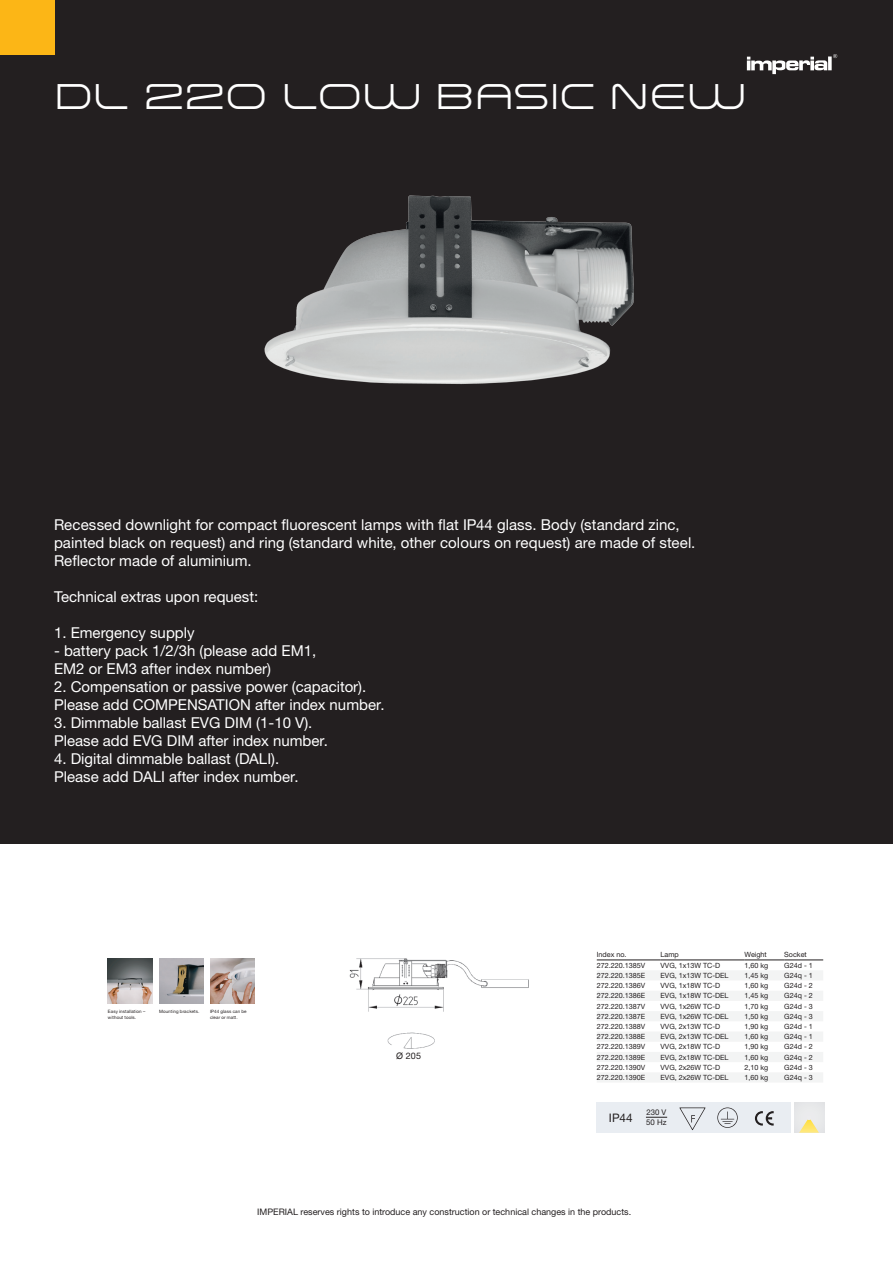
<style>
.page{position:relative;width:893px;height:1263px;background:#fff}
.page>*{position:absolute;margin:0;border:0;box-sizing:border-box;transform-origin:0 0}
.Text{font:36px "Arkitech";letter-spacing:-.005em;color:#fff}
.Technical{font:15px "Helvetica Neue LTW1 G";color:#fff}
.Text-2{font:15px/18px "Helvetica Neue LTW1 G";letter-spacing:.005em;color:#fff}
.t1{font:11.7px "Helvetica Neue LTW1 G";color:#231f20}
.Text-3{font:9px "Helvetica Neue LTW1 G";color:#231f20}
.t2{font:7.8px "Helvetica Neue LTW1 G";color:#231f20}
.Table_index{font:7.2px "Helvetica Neue LTW1 G";color:#231f20}
.t3{font:4.5px/5.4px "Helvetica Neue LTW1 G";letter-spacing:.02em;color:#231f20}
.s1{font-family:"Arial"}
</style>
<div class="page">
<div style="left:0;top:0;width:893px;height:843px;background:#231f20"></div>
<svg style="left:747px;top:57px;width:80px;height:17px"></svg>
<svg style="left:828px;top:56px;width:4px;height:14px"></svg>
<svg style="left:833px;top:54px;width:4px;height:4px"></svg>
<div style="left:0;top:0;width:54px;height:54px;background:#fcb616"></div>
<img style="left:264px;top:195px;width:370px;height:190px">
<div style="left:597px;top:1102px;width:194px;height:31px;background:#e9edf2"></div>
<svg style="left:646px;top:1117px;width:21px;height:1px"></svg>
<svg style="left:679px;top:1107px;width:26px;height:23px"></svg>
<svg style="left:717px;top:1107px;width:21px;height:21px"></svg>
<svg style="left:755px;top:1111px;width:19px;height:14px"></svg>
<svg style="left:794px;top:1102px;width:30px;height:31px"></svg>
<svg style="left:597px;top:971px;width:226px;height:111px"></svg>
<hr style="left:597px;top:960px;width:64px;height:1px;background:#231f20">
<hr style="left:661px;top:960px;width:83px;height:1px;background:#231f20">
<hr style="left:744px;top:960px;width:40px;height:1px;background:#231f20">
<hr style="left:784px;top:960px;width:39px;height:1px;background:#231f20">
<img style="left:349px;top:958px;width:180px;height:54px">
<img style="left:387px;top:1032px;width:48px;height:17px">
<img style="left:210px;top:959px;width:45px;height:44px">
<img style="left:108px;top:959px;width:45px;height:44px">
<img style="left:159px;top:959px;width:45px;height:44px">
<p class="Text" style="left:54px;top:72px;width:693px">DL 220 LOW BASIC NEW</p>
<p class="Text-2" style="left:54px;top:515px;width:643px">Recessed downlight for compact fluorescent lamps with flat IP44 glass. Body (standard zinc, painted black on request) and ring (standard white, other colours on request) are made of steel.<br>Reflector made of aluminium.</p>
<p class="Technical" style="left:54px;top:587px;width:206px">Technical extras upon request:</p>
<p class="Technical" style="left:54px;top:623px;width:142px">1. Emergency supply</p>
<p class="Technical" style="left:54px;top:641px;width:264px">- battery pack 1/2/3h (please add EM1,</p>
<p class="Technical" style="left:54px;top:659px;width:219px">EM2 or EM3 after index number)</p>
<p class="Technical" style="left:54px;top:677px;width:314px">2. Compensation or passive power (capacitor).</p>
<p class="Technical" style="left:54px;top:695px;width:332px">Please add COMPENSATION after index number.</p>
<p class="Technical" style="left:54px;top:713px;width:260px">3. Dimmable ballast EVG DIM (1-10 V).</p>
<p class="Technical" style="left:54px;top:731px;width:275px">Please add EVG DIM after index number.</p>
<p class="Technical" style="left:54px;top:749px;width:227px">4. Digital dimmable ballast (DALI).</p>
<p class="Technical" style="left:54px;top:767px;width:246px">Please add DALI after index number.</p>
<p class="t3" style="left:108px;top:1009px;width:39px">Easy installation – without tools.</p>
<p class="t3" style="left:159px;top:1009px;width:42px">Mounting brackets.</p>
<p class="t3" style="left:210px;top:1009px;width:38px">IP44 glass can be clear or matt.</p>
<p class="Text-3" style="left:396px;top:1050px;width:26px"><span class="s1">Ø</span> 205</p>
<p class="Table_index" style="left:597px;top:950px;width:31px">Index no.</p>
<p class="Table_index" style="left:661px;top:950px;width:20px">Lamp</p>
<p class="Table_index" style="left:744px;top:950px;width:24px">Weight</p>
<p class="Table_index" style="left:784px;top:950px;width:24px">Socket</p>
<p class="Table_index" style="left:597px;top:961px;width:50px">272.220.1385V</p>
<p class="Table_index" style="left:661px;top:961px;width:61px">VVG, 1x13W TC-D</p>
<p class="Table_index" style="left:744px;top:961px;width:25px">1,60 kg</p>
<p class="Table_index" style="left:784px;top:961px;width:30px">G24d - 1</p>
<p class="Table_index" style="left:597px;top:971px;width:50px">272.220.1385E</p>
<p class="Table_index" style="left:661px;top:971px;width:70px">EVG, 1x13W TC-DEL</p>
<p class="Table_index" style="left:744px;top:971px;width:25px">1,45 kg</p>
<p class="Table_index" style="left:784px;top:971px;width:30px">G24q - 1</p>
<p class="Table_index" style="left:597px;top:981px;width:50px">272.220.1386V</p>
<p class="Table_index" style="left:661px;top:981px;width:61px">VVG, 1x18W TC-D</p>
<p class="Table_index" style="left:744px;top:981px;width:25px">1,60 kg</p>
<p class="Table_index" style="left:784px;top:981px;width:30px">G24d - 2</p>
<p class="Table_index" style="left:597px;top:991px;width:50px">272.220.1386E</p>
<p class="Table_index" style="left:661px;top:991px;width:70px">EVG, 1x18W TC-DEL</p>
<p class="Table_index" style="left:744px;top:991px;width:25px">1,45 kg</p>
<p class="Table_index" style="left:784px;top:991px;width:30px">G24q - 2</p>
<p class="Table_index" style="left:597px;top:1001px;width:50px">272.220.1387V</p>
<p class="Table_index" style="left:661px;top:1001px;width:61px">VVG, 1x26W TC-D</p>
<p class="Table_index" style="left:744px;top:1001px;width:25px">1,70 kg</p>
<p class="Table_index" style="left:784px;top:1001px;width:30px">G24d - 3</p>
<p class="Table_index" style="left:597px;top:1012px;width:50px">272.220.1387E</p>
<p class="Table_index" style="left:661px;top:1012px;width:70px">EVG, 1x26W TC-DEL</p>
<p class="Table_index" style="left:744px;top:1012px;width:25px">1,50 kg</p>
<p class="Table_index" style="left:784px;top:1012px;width:30px">G24q - 3</p>
<p class="Table_index" style="left:597px;top:1022px;width:50px">272.220.1388V</p>
<p class="Table_index" style="left:661px;top:1022px;width:61px">VVG, 2x13W TC-D</p>
<p class="Table_index" style="left:744px;top:1022px;width:25px">1,90 kg</p>
<p class="Table_index" style="left:784px;top:1022px;width:30px">G24d - 1</p>
<p class="Table_index" style="left:597px;top:1032px;width:50px">272.220.1388E</p>
<p class="Table_index" style="left:661px;top:1032px;width:70px">EVG, 2x13W TC-DEL</p>
<p class="Table_index" style="left:744px;top:1032px;width:25px">1,60 kg</p>
<p class="Table_index" style="left:784px;top:1032px;width:30px">G24q - 1</p>
<p class="Table_index" style="left:597px;top:1042px;width:50px">272.220.1389V</p>
<p class="Table_index" style="left:661px;top:1042px;width:61px">VVG, 2x18W TC-D</p>
<p class="Table_index" style="left:744px;top:1042px;width:25px">1,90 kg</p>
<p class="Table_index" style="left:784px;top:1042px;width:30px">G24d - 2</p>
<p class="Table_index" style="left:597px;top:1052px;width:50px">272.220.1389E</p>
<p class="Table_index" style="left:661px;top:1052px;width:70px">EVG, 2x18W TC-DEL</p>
<p class="Table_index" style="left:744px;top:1052px;width:25px">1,60 kg</p>
<p class="Table_index" style="left:784px;top:1052px;width:30px">G24q - 2</p>
<p class="Table_index" style="left:597px;top:1063px;width:50px">272.220.1390V</p>
<p class="Table_index" style="left:661px;top:1063px;width:61px">VVG, 2x26W TC-D</p>
<p class="Table_index" style="left:744px;top:1063px;width:25px">2,10 kg</p>
<p class="Table_index" style="left:784px;top:1063px;width:30px">G24d - 3</p>
<p class="Table_index" style="left:597px;top:1073px;width:50px">272.220.1390E</p>
<p class="Table_index" style="left:661px;top:1073px;width:70px">EVG, 2x26W TC-DEL</p>
<p class="Table_index" style="left:744px;top:1073px;width:25px">1,60 kg</p>
<p class="Table_index" style="left:784px;top:1073px;width:30px">G24q - 3</p>
<p class="t1" style="left:609px;top:1110px;width:25px">IP44</p>
<p class="t2" style="left:646px;top:1107px;width:22px">230 V</p>
<p class="t2" style="left:646px;top:1117px;width:22px">50 Hz</p>
<p class="Text-3" style="left:257px;top:1207px;width:375px">IMPERIAL reserves rights to introduce any construction or technical changes in the products.</p>
</div>
